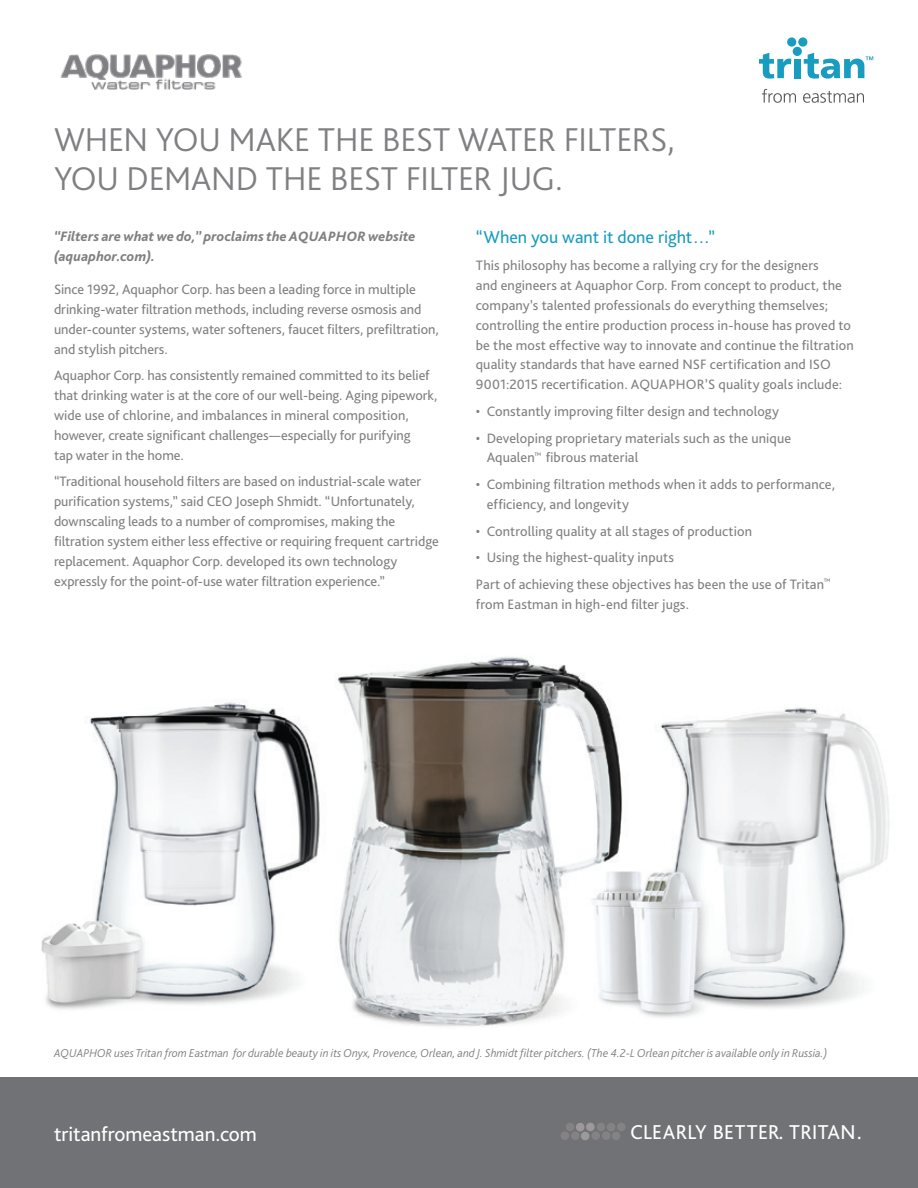
<style>
.page{position:relative;width:918px;height:1188px;background:#fff}
.page>*{position:absolute;margin:0;border:0;box-sizing:border-box;transform-origin:0 0}
.t1{font:300 34.5px/39px "Bliss Pro";letter-spacing:-.005em;color:#808083}
.t2{font:21px "Bliss Pro";letter-spacing:-.005em;color:#fff}
.t3{font:21px "Bliss";letter-spacing:.02em;color:#fff}
.body_copy__para_befo{font:18px "Bliss Pro";color:#189cc0}
.body_copy__para_befo-2{font:14.25px/19.8px "Bliss Pro";color:#808083}
.bold_intro_copy{font:italic 800 14.25px/19.8px "Bliss Pro";letter-spacing:.005em;color:#808083}
.captions{font:italic 300 12px "Bliss Pro";color:#808083}
</style>
<div class="page">
<img style="left:41px;top:656px;width:848px;height:371px">
<div style="left:0;top:1078px;width:918px;height:110px;background:#717275"></div>
<svg style="left:576px;top:1122px;width:19px;height:18px"></svg>
<div style="left:597px;top:1123px;width:8px;height:8px;background:#848284;border-radius:50%"></div>
<div style="left:591px;top:1131px;width:9px;height:9px;background:#848284;border-radius:50%"></div>
<div style="left:602px;top:1131px;width:8px;height:9px;background:#848284;border-radius:50%"></div>
<div style="left:566px;top:1123px;width:8px;height:8px;background:#848284;border-radius:50%"></div>
<div style="left:561px;top:1131px;width:8px;height:9px;background:#848284;border-radius:50%"></div>
<div style="left:571px;top:1131px;width:9px;height:9px;background:#848284;border-radius:50%"></div>
<svg style="left:607px;top:1123px;width:18px;height:17px"></svg>
<div style="left:793px;top:47px;width:9px;height:9px;background:#189cc0;border-radius:50%"></div>
<div style="left:787px;top:37px;width:9px;height:10px;background:#189cc0;border-radius:50%"></div>
<div style="left:798px;top:37px;width:9px;height:10px;background:#189cc0;border-radius:50%"></div>
<svg style="left:759px;top:53px;width:32px;height:26px"></svg>
<div style="left:794px;top:59px;width:7px;height:19px;background:#189cc0"></div>
<svg style="left:762px;top:89px;width:34px;height:14px"></svg>
<svg style="left:803px;top:91px;width:61px;height:12px"></svg>
<svg style="left:804px;top:53px;width:69px;height:26px"></svg>
<img style="left:60px;top:54px;width:182px;height:35px">
<p class="t1" style="left:54px;top:119px;width:622px">WHEN YOU MAKE THE BEST WATER FILTERS,<br>YOU DEMAND THE BEST FILTER JUG.</p>
<p class="bold_intro_copy" style="left:54px;top:226px;width:363px">“Filters are what we do,” proclaims the AQUAPHOR website (aquaphor.com).</p>
<p class="body_copy__para_befo-2" style="left:54px;top:279px;width:386px">Since 1992, Aquaphor Corp. has been a leading force in multiple drinking-water filtration methods, including reverse osmosis and under-counter systems, water softeners, faucet filters, prefiltration, and stylish pitchers.</p>
<p class="body_copy__para_befo-2" style="left:54px;top:365px;width:385px">Aquaphor Corp. has consistently remained committed to its belief that drinking water is at the core of our well-being. Aging pipework, wide use of chlorine, and imbalances in mineral composition, however, create significant challenges—especially for purifying<br>tap water in the home.</p>
<p class="body_copy__para_befo-2" style="left:54px;top:471px;width:386px">“Traditional household filters are based on industrial-scale water purification systems,” said CEO Joseph Shmidt. “Unfortunately, downscaling leads to a number of compromises, making the filtration system either less effective or requiring frequent cartridge replacement. Aquaphor Corp. developed its own technology expressly for the point-of-use water filtration experience.”</p>
<p class="body_copy__para_befo" style="left:476px;top:226px;width:241px">“When you want it done right...”</p>
<p class="body_copy__para_befo-2" style="left:476px;top:255px;width:379px">This philosophy has become a rallying cry for the designers<br>and engineers at Aquaphor Corp. From concept to product, the company’s talented professionals do everything themselves; controlling the entire production process in-house has proved to be the most effective way to innovate and continue the filtration quality standards that have earned NSF certification and ISO 9001:2015 recertification. AQUAPHOR’S quality goals include:</p>
<p class="body_copy__para_befo-2" style="left:476px;top:401px;width:305px">• Constantly improving filter design and technology</p>
<p class="body_copy__para_befo-2" style="left:487px;top:428px;width:306px;text-indent:-11px">• Developing proprietary materials such as the unique<br>Aqualen<sup>™</sup> fibrous material</p>
<p class="body_copy__para_befo-2" style="left:487px;top:474px;width:350px;text-indent:-11px">• Combining filtration methods when it adds to performance, efficiency, and longevity</p>
<p class="body_copy__para_befo-2" style="left:476px;top:521px;width:278px">• Controlling quality at all stages of production</p>
<p class="body_copy__para_befo-2" style="left:476px;top:547px;width:200px">• Using the highest-quality inputs</p>
<p class="body_copy__para_befo-2" style="left:476px;top:574px;width:356px">Part of achieving these objectives has been the use of Tritan<sup>™ </sup>from Eastman in high-end filter jugs.</p>
<p class="captions" style="left:54px;top:1046px;width:775px">AQUAPHOR uses Tritan from Eastman for durable beauty in its Onyx, Provence, Orlean, and J. Shmidt filter pitchers. (The 4.2-L Orlean pitcher is available only in Russia.)</p>
<p class="t2" style="left:54px;top:1121px;width:205px">tritanfromeastman.com</p>
<p class="t3" style="left:630px;top:1121px;width:232px">CLEARLY BETTER. TRITAN.</p>
</div>
